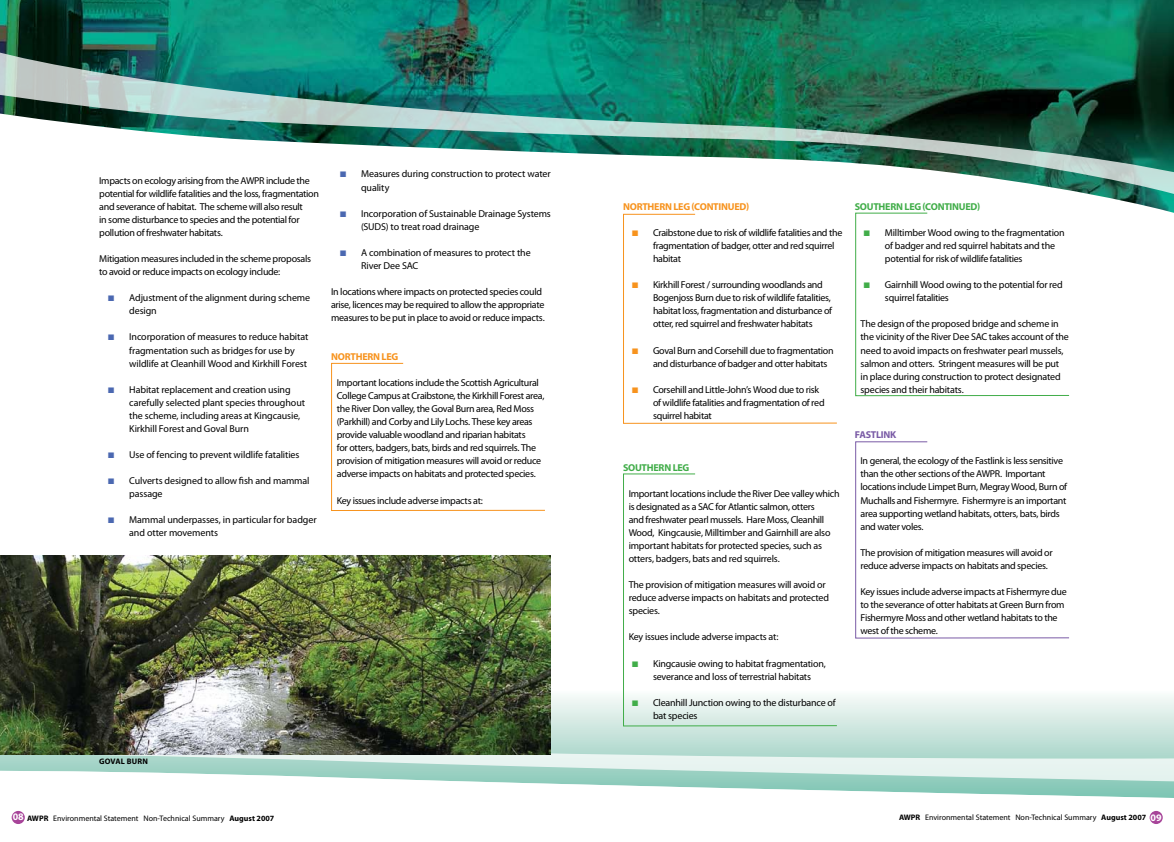
<style>
.page{position:relative;width:1174px;height:842px;background:#fff}
.page>*{position:absolute;margin:0;border:0;box-sizing:border-box;transform-origin:0 0}
.t1{font:10px/13px "Myriad Pro";letter-spacing:-.025em;color:#000}
.t2{font:700 10px "Myriad Pro";letter-spacing:-.02em;color:#f7931e}
.t3{font:700 10px "Myriad Pro";letter-spacing:-.03em;color:#41ad49}
.t4{font:700 10px "Myriad Pro";color:#7a5ba6}
.t5{font:700 10px "Myriad Pro";color:#fff}
.t6{font:8px "Myriad Pro";color:#000}
.t7{font:700 8px "Myriad Pro";color:#000}
.s1{color:#4b68b1}
.s2{color:#f7931e}
.s3{color:#41ad49}
.s4{font-weight:700}
</style>
<div class="page">
<svg style="left:551px;top:695px;width:36px;height:46px;background:#daece6"></svg>
<svg style="left:587px;top:695px;width:587px;height:46px;background:#d7ebe4"></svg>
<svg style="left:0;top:741px;width:1174px;height:83px"></svg>
<img style="left:0;top:556px;width:551px;height:198px">
<img style="left:0;top:0;width:1174px;height:52px">
<img style="left:0;top:52px;width:1174px;height:60px">
<svg style="left:0;top:112px;width:1174px;height:94px"></svg>
<div style="left:12px;top:811px;width:13px;height:13px;background:#a74499;border-radius:50%"></div>
<div style="left:1149px;top:811px;width:13px;height:13px;background:#a74499;border-radius:50%"></div>
<svg style="left:331px;top:362px;width:214px;height:149px"></svg>
<svg style="left:622px;top:473px;width:216px;height:254px"></svg>
<svg style="left:855px;top:441px;width:214px;height:198px"></svg>
<svg style="left:623px;top:213px;width:214px;height:211px"></svg>
<svg style="left:855px;top:212px;width:215px;height:185px"></svg>
<p class="t1" style="left:99px;top:174px;width:221px">Impacts on ecology arising from the AWPR include the potential for wildlife fatalities and the loss, fragmentation and severance of habitat. The scheme will also result<br>in some disturbance to species and the potential for pollution of freshwater habitats.</p>
<p class="t1" style="left:99px;top:253px;width:213px">Mitigation measures included in the scheme proposals to avoid or reduce impacts on ecology include:</p>
<p class="t1" style="left:129px;top:292px;width:182px;text-indent:-21px"><span class="s1">■</span> Adjustment of the alignment during scheme design</p>
<p class="t1" style="left:129px;top:331px;width:181px;text-indent:-21px"><span class="s1">■</span> Incorporation of measures to reduce habitat fragmentation such as bridges for use by wildlife at Cleanhill Wood and Kirkhill Forest</p>
<p class="t1" style="left:129px;top:383px;width:177px;text-indent:-21px"><span class="s1">■</span> Habitat replacement and creation using carefully selected plant species throughout the scheme, including areas at Kingcausie, Kirkhill Forest and Goval Burn</p>
<p class="t1" style="left:108px;top:448px;width:193px"><span class="s1">■</span> Use of fencing to prevent wildlife fatalities</p>
<p class="t1" style="left:129px;top:474px;width:182px;text-indent:-21px"><span class="s1">■</span> Culverts designed to allow fish and mammal passage</p>
<p class="t1" style="left:129px;top:513px;width:189px;text-indent:-21px"><span class="s1">■</span> Mammal underpasses, in particular for badger and otter movements</p>
<p class="t1" style="left:361px;top:168px;width:191px;text-indent:-21px"><span class="s1">■</span> Measures during construction to protect water quality</p>
<p class="t1" style="left:361px;top:207px;width:191px;text-indent:-21px"><span class="s1">■</span> Incorporation of Sustainable Drainage Systems (SUDS) to treat road drainage</p>
<p class="t1" style="left:361px;top:246px;width:171px;text-indent:-21px"><span class="s1">■</span> A combination of measures to protect the<br>River Dee SAC</p>
<p class="t1" style="left:331px;top:285px;width:215px">In locations where impacts on protected species could arise, licences may be required to allow the appropriate measures to be put in place to avoid or reduce impacts.</p>
<p class="t2" style="left:331px;top:350px;width:69px">NORTHERN LEG</p>
<p class="t1" style="left:337px;top:376px;width:209px">Important locations include the Scottish Agricultural College Campus at Craibstone, the Kirkhill Forest area, the River Don valley, the Goval Burn area, Red Moss (Parkhill) and Corby and Lily Lochs. These key areas provide valuable woodland and riparian habitats<br>for otters, badgers, bats, birds and red squirrels. The provision of mitigation measures will avoid or reduce adverse impacts on habitats and protected species.</p>
<p class="t1" style="left:337px;top:494px;width:147px">Key issues include adverse impacts at:</p>
<p class="t7" style="left:99px;top:756px;width:7px">GOV</p>
<p class="t7" style="left:116px;top:756px;width:34px">AL BURN</p>
<p class="t2" style="left:623px;top:200px;width:128px">NORTHERN LEG (CONTIN UED)</p>
<p class="t1" style="left:653px;top:226px;width:191px;text-indent:-21px"><span class="s2">■</span> Craibstone due to risk of wildlife fatalities and the fragmentation of badger, otter and red squirrel habitat</p>
<p class="t1" style="left:653px;top:279px;width:181px;text-indent:-21px"><span class="s2">■</span> Kirkhill Forest / surrounding woodlands and Bogenjoss Burn due to risk of wildlife fatalities, habitat loss, fragmentation and disturbance of otter, red squirrel and freshwater habitats</p>
<p class="t1" style="left:653px;top:344px;width:182px;text-indent:-21px"><span class="s2">■</span> Goval Burn and Corsehill due to fragmentation and disturbance of badger and otter habitats</p>
<p class="t1" style="left:653px;top:383px;width:173px;text-indent:-21px"><span class="s2">■</span> Corsehill and Little-John’s Wood due to risk of wildlife fatalities and fragmentation of red squirrel habitat</p>
<p class="t3" style="left:623px;top:461px;width:68px">SOUTHERN LEG</p>
<p class="t1" style="left:628px;top:487px;width:212px">Important locations include the River Dee valley which is designated as a SAC for Atlantic salmon, otters<br>and freshwater pearl mussels. Hare Moss, Cleanhill Wood, Kingcausie, Milltimber and Gairnhill are also important habitats for protected species, such as otters, badgers, bats and red squirrels.</p>
<p class="t1" style="left:628px;top:579px;width:202px">The provision of mitigation measures will avoid or reduce adverse impacts on habitats and protected species.</p>
<p class="t1" style="left:628px;top:631px;width:151px">Key issues include adverse impacts at:</p>
<p class="t1" style="left:653px;top:657px;width:174px;text-indent:-21px"><span class="s3">■</span> Kingcausie owing to habitat fragmentation, severance and loss of terrestrial habitats</p>
<p class="t1" style="left:653px;top:696px;width:184px;text-indent:-21px"><span class="s3">■</span> Cleanhill Junction owing to the disturbance of bat species</p>
<p class="t3" style="left:855px;top:200px;width:127px">SOUTHERN LEG (CONTIN UED)</p>
<p class="t1" style="left:885px;top:226px;width:181px;text-indent:-21px"><span class="s3">■</span> Milltimber Wood owing to the fragmentation of badger and red squirrel habitats and the potential for risk of wildlife fatalities</p>
<p class="t1" style="left:885px;top:279px;width:179px;text-indent:-21px"><span class="s3">■</span> Gairnhill Wood owing to the potential for red squirrel fatalities</p>
<p class="t1" style="left:860px;top:318px;width:210px">The design of the proposed bridge and scheme in the vicinity of the River Dee SAC takes account of the need to avoid impacts on freshwater pearl mussels, salmon and otters. Stringent measures will be put in place during construction to protect designated species and their habitats.</p>
<p class="t4" style="left:855px;top:428px;width:43px">FASTLIN K</p>
<p class="t1" style="left:860px;top:455px;width:208px">In general, the ecology of the Fastlink is less sensitive than the other sections of the AWPR. Important locations include Limpet Burn, Megray Wood, Burn of Muchalls and Fishermyre. Fishermyre is an important area supporting wetland habitats, otters, bats, birds and water voles.</p>
<p class="t1" style="left:860px;top:546px;width:194px">The provision of mitigation measures will avoid or reduce adverse impacts on habitats and species.</p>
<p class="t1" style="left:860px;top:585px;width:208px">Key issues include adverse impacts at Fishermyre due to the severance of otter habitats at Green Burn from Fishermyre Moss and other wetland habitats to the west of the scheme.</p>
<p class="t5" style="left:13px;top:810px;width:13px">08</p>
<p class="t5" style="left:1150px;top:811px;width:13px">09</p>
<p class="t6" style="left:27px;top:813px;width:249px"><span class="s4">AWPR</span> Environmental Statement Non-Technical Summary <span class="s4">AUGUST 2007</span></p>
<p class="t6" style="left:899px;top:813px;width:249px"><span class="s4">AWPR</span> Environmental Statement Non-Technical Summary <span class="s4">AUGUST 2007</span></p>
</div>
